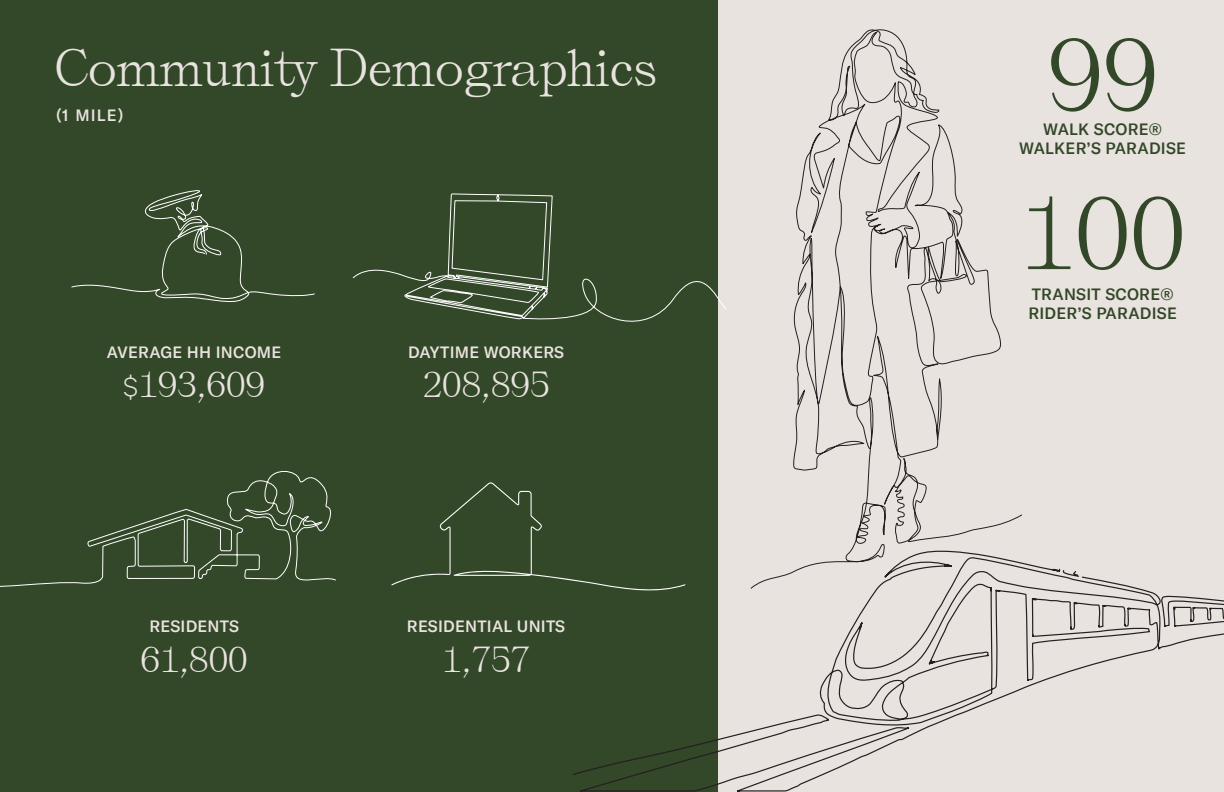
<style>
.page{position:relative;width:1224px;height:792px;background:#fff}
.page>*{position:absolute;margin:0;border:0;box-sizing:border-box;transform-origin:0 0}
.t1{font:92px/158.4px "Self Modern Trial";color:#334729}
.t2{font:47.8px "Self Modern Trial";color:#e8e3de}
.t3{font:32.5px "Self Modern Trial";color:#e8e3de}
.t4{font:500 16px "GT America";letter-spacing:.015em;color:#e8e3de}
.t5{font:500 16px/19.2px "GT America";letter-spacing:.015em;color:#334729;text-align:center}
.s1{font-family:"Calibre";font-weight:300}
</style>
<div class="page">
<div style="left:567px;top:0;width:657px;height:792px;background:#e8e3de"></div>
<div style="left:0;top:0;width:717px;height:792px;background:#334729"></div>
<svg style="left:71px;top:190px;width:244px;height:112px"></svg>
<svg style="left:352px;top:165px;width:374px;height:173px"></svg>
<svg style="left:0;top:471px;width:336px;height:116px"></svg>
<svg style="left:391px;top:482px;width:181px;height:104px"></svg>
<svg style="left:793px;top:29px;width:229px;height:521px"></svg>
<svg style="left:572px;top:550px;width:652px;height:242px"></svg>
<h2 class="t2" style="left:55px;top:37px;width:604px">Community Demographics</h2>
<p class="t4" style="left:56px;top:106px;width:69px">(1 MILE)</p>
<p class="t4" style="left:107px;top:343px;width:176px">AVERAGE HH INCOME</p>
<p class="t4" style="left:408px;top:343px;width:158px">DAYTIME WORKERS</p>
<h3 class="t3" style="left:123px;top:364px;width:143px"><span class="s1">$</span>193,609</h3>
<h3 class="t3" style="left:423px;top:364px;width:128px">208,895</h3>
<p class="t4" style="left:149px;top:616px;width:91px">RESIDENTS</p>
<p class="t4" style="left:407px;top:616px;width:160px">RESIDENTIAL UNITS</p>
<h3 class="t3" style="left:141px;top:639px;width:109px">61,800</h3>
<h3 class="t3" style="left:442px;top:639px;width:89px">1,757</h3>
<h1 class="t1" style="left:1020px;top:-4px;width:167px">99<br>100</h1>
<p class="t5" style="left:1019px;top:119px;width:168px">WALK SCORE®<br>WALKER’S PARADISE</p>
<p class="t5" style="left:1028px;top:285px;width:150px;text-align:left">TRANSIT SCORE®<br>RIDER’S PARADISE</p>
</div>
